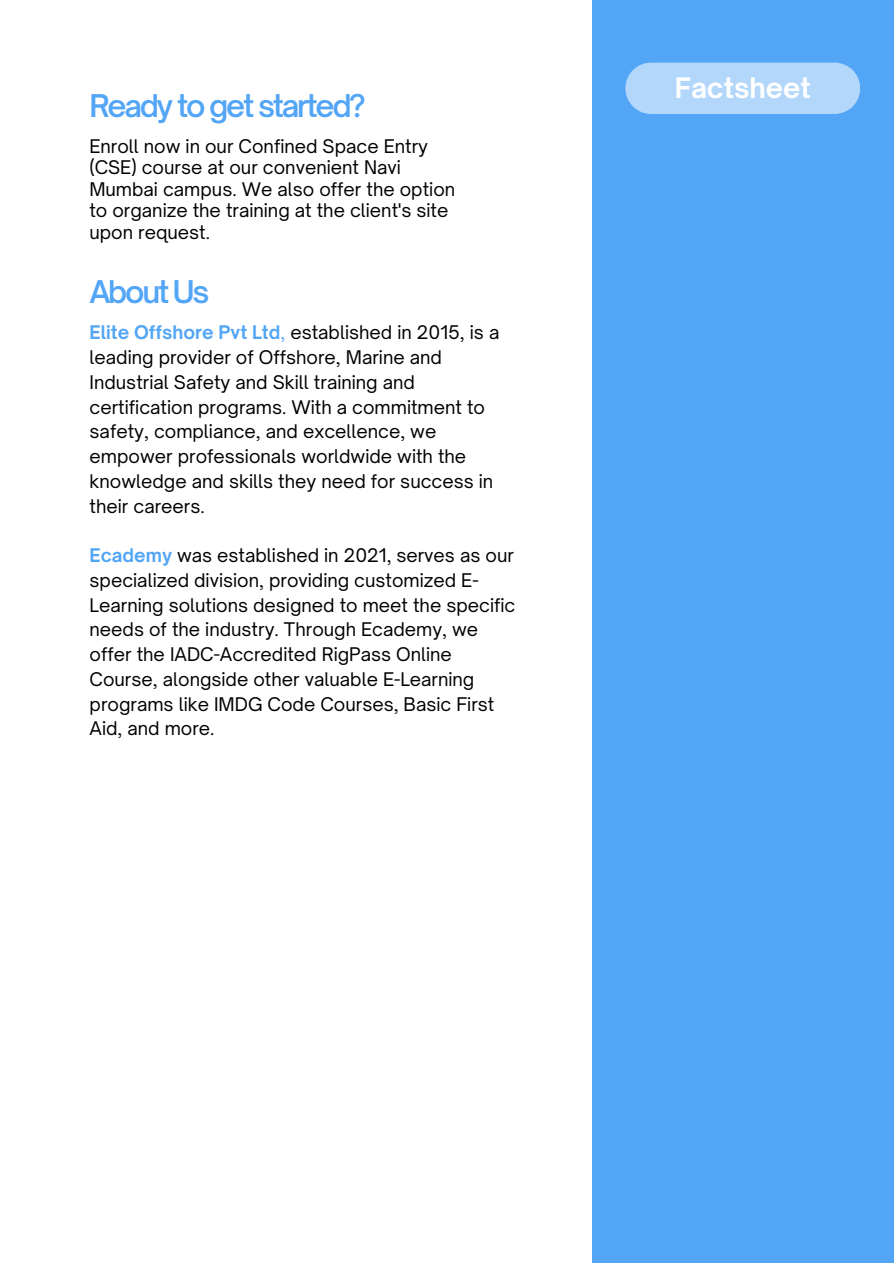
<style>
.page{position:relative;width:894px;height:1264px;background:#fff}
.page>*{position:absolute;margin:0;border:0;box-sizing:border-box;transform-origin:0 0}
.t1{font:600 30px "Open Sauce One";letter-spacing:-.075em;color:#53a5f6}
.t2{font:700 27px "Open Sauce One";color:#fff}
.t3{font:18px/24.8px "Open Sauce One";color:#000001}
.s1{font-weight:700;color:#53a5f6}
.s2{color:#53a5f6}
</style>
<div class="page">
<div style="left:591px;top:0;width:302px;height:1262px;background:#53a5f5"></div>
<div style="left:625px;top:63px;width:235px;height:51px;background:#b2d7fa"></div>
<p class="t1" style="left:89px;top:87px;width:278px">Ready to get started?</p>
<p class="t3" style="left:89px;top:135px;width:367px;line-height:21.3px">Enroll now in our Confined Space Entry (CSE) course at our convenient Navi Mumbai campus. We also offer the option to organize the training at the client's site upon request.</p>
<p class="t1" style="left:89px;top:273px;width:122px">About Us</p>
<p class="t3" style="left:90px;top:320px;width:411px"><span class="s1">Elite Offshore Pvt Ltd</span><span class="s2">,</span> established in 2015, is a leading provider of Offshore, Marine and Industrial Safety and Skill training and certification programs. With a commitment to safety, compliance, and excellence, we empower professionals worldwide with the knowledge and skills they need for success in their careers.</p>
<h1 class="t3" style="left:90px;top:543px;width:427px"><span class="s1">Ecademy</span> was established in 2021, serves as our specialized division, providing customized E-Learning solutions designed to meet the specific needs of the industry. Through Ecademy, we offer the IADC-Accredited RigPass Online Course, alongside other valuable E-Learning programs like IMDG Code Courses, Basic First Aid, and more.</h1>
<h2 class="t2" style="left:674px;top:71px;width:138px">Factsheet</h2>
</div>
